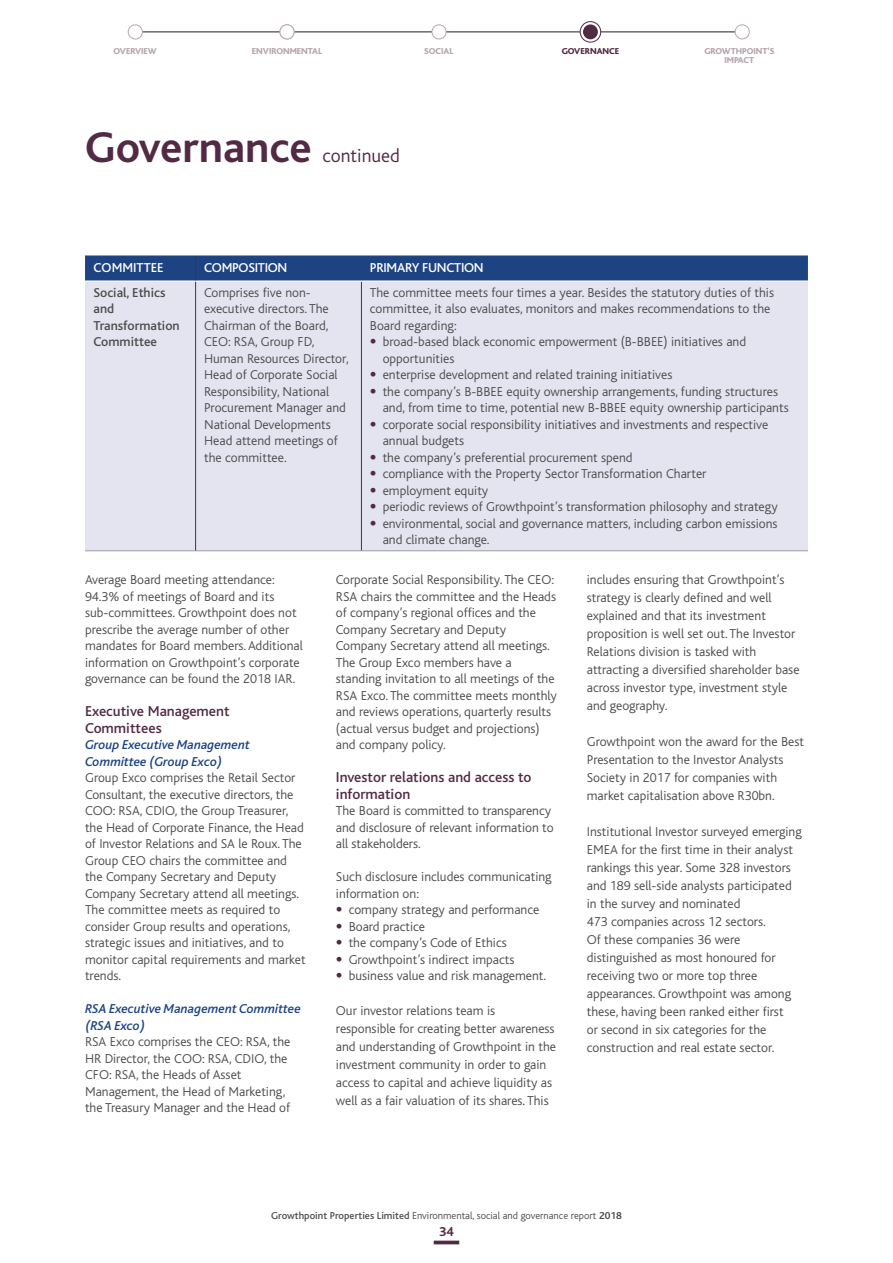
<style>
.page{position:relative;width:893px;height:1263px;background:#fff}
.page>*{position:absolute;margin:0;border:0;box-sizing:border-box;transform-origin:0 0}
.t1{font:700 45px "Bliss";color:#522a44}
.t2{font:300 19.5px "Bliss";color:#522a44}
.t3{font:500 15px/16.5px "Bliss";color:#522a44}
.t4{font:300 13.5px/16.5px "Bliss";color:#4d4d4f}
.t5{font:italic 500 13.5px/16.5px "Bliss";color:#1d4382}
.t6{font:500 13.5px/16.5px "Bliss";color:#4d4d4f}
.t7{font:500 13.5px "Bliss";letter-spacing:-.02em;color:#fff}
.t8{font:500 13.5px "Bliss";color:#fff}
.t9{font:700 13.5px "Bliss";color:#522a44}
.t10{font:300 10.5px "Bliss";color:#4d4d4f}
.t11{font:800 9px/9px "Bliss";color:#b7a6af;text-align:center}
.t12{font:800 9px "Bliss";color:#522a44}
.s1{font-family:"Helvetica Neue LT Std";font-weight:100;font-stretch:condensed;color:#522a44}
.s2{font-weight:500}
.s3{font-weight:700}
</style>
<div class="page">
<svg style="left:434px;top:1240px;width:25px;height:4px"></svg>
<div style="left:85px;top:282px;width:723px;height:268px;background:#e3e4ef"></div>
<hr style="left:85px;top:550px;width:723px;height:1px;background:#9c9ea1">
<hr style="left:195px;top:282px;width:1px;height:268px;background:#522a44">
<hr style="left:361px;top:282px;width:1px;height:268px;background:#522a44">
<svg style="left:85px;top:255px;width:723px;height:26px;background:#264a85"></svg>
<hr style="left:135px;top:32px;width:608px;height:1px;background:#201e1e">
<div style="left:280px;top:25px;width:14px;height:14px;background:#fff;border-radius:50%"></div>
<div style="left:280px;top:24px;width:14px;height:15px;border:1px solid #b7a6af;border-radius:50%"></div>
<div style="left:432px;top:25px;width:14px;height:14px;background:#fff;border-radius:50%"></div>
<div style="left:432px;top:24px;width:14px;height:15px;border:1px solid #b7a6af;border-radius:50%"></div>
<div style="left:128px;top:25px;width:14px;height:14px;background:#fff;border-radius:50%"></div>
<div style="left:128px;top:24px;width:15px;height:15px;border:1px solid #b7a6af;border-radius:50%"></div>
<div style="left:735px;top:25px;width:14px;height:14px;background:#fff;border-radius:50%"></div>
<div style="left:735px;top:24px;width:15px;height:15px;border:1px solid #b7a6af;border-radius:50%"></div>
<svg style="left:580px;top:22px;width:21px;height:20px"></svg>
<div style="left:583px;top:24px;width:15px;height:15px;background:#522a44;border-radius:50%"></div>
<div style="left:580px;top:21px;width:21px;height:22px;border:1px solid #522a44;border-radius:50%"></div>
<p class="t11" style="left:113px;top:47px;width:45px">OVERVIEW</p>
<p class="t11" style="left:252px;top:47px;width:72px">ENVIRONMENTAL</p>
<p class="t11" style="left:424px;top:47px;width:31px">SOCIAL</p>
<p class="t12" style="left:562px;top:48px;width:59px">GOVERNANCE</p>
<p class="t11" style="left:704px;top:47px;width:71px">GROWTHPOINT’S<br>IMPACT</p>
<h1 class="t1" style="left:85px;top:130px;width:228px">Governance</h1>
<h2 class="t2" style="left:323px;top:146px;width:79px">continued</h2>
<p class="t8" style="left:94px;top:262px;width:71px">COMMITTEE</p>
<p class="t7" style="left:204px;top:262px;width:85px">COMPOSITION</p>
<p class="t7" style="left:370px;top:262px;width:115px">PRIMARY FUNCTION</p>
<p class="t6" style="left:94px;top:285px;width:88px">Social, Ethics and<br>Transformation<br>Committee</p>
<p class="t4" style="left:204px;top:285px;width:146px">Comprises five non&shy;executive directors. The<br>Chairman of the Board,<br>CEO: RSA, Group FD,<br>Human Resources Director,<br>Head of Corporate Social<br>Responsibility, National<br>Procurement Manager and<br>National Developments<br>Head attend meetings of the committee.</p>
<p class="t4" style="left:370px;top:285px;width:406px">The committee meets four times a year. Besides the statutory duties of this committee, it also evaluates, monitors and makes recommendations to the<br>Board regarding:</p>
<p class="t4" style="left:383px;top:334px;width:365px;text-indent:-13px"><span class="s1">•</span> broad-based black economic empowerment (B-BBEE) initiatives and opportunities</p>
<p class="t4" style="left:370px;top:367px;width:304px"><span class="s1">•</span> enterprise development and related training initiatives</p>
<p class="t4" style="left:383px;top:383px;width:407px;text-indent:-13px"><span class="s1">•</span> the company’s B-BBEE equity ownership arrangements, funding structures and, from time to time, potential new B-BBEE equity ownership participants</p>
<p class="t4" style="left:383px;top:416px;width:387px;text-indent:-13px"><span class="s1">•</span> corporate social responsibility initiatives and investments and respective annual budgets</p>
<p class="t4" style="left:370px;top:449px;width:264px"><span class="s1">•</span> the company’s preferential procurement spend</p>
<p class="t4" style="left:370px;top:466px;width:338px"><span class="s1">•</span> compliance with the Property Sector Transformation Charter</p>
<p class="t4" style="left:370px;top:482px;width:120px"><span class="s1">•</span> employment equity</p>
<p class="t4" style="left:370px;top:499px;width:409px"><span class="s1">•</span> periodic reviews of Growthpoint’s transformation philosophy and strategy</p>
<p class="t4" style="left:383px;top:515px;width:396px;text-indent:-13px"><span class="s1">•</span> environmental, social and governance matters, including carbon emissions and climate change.</p>
<p class="t4" style="left:85px;top:572px;width:219px">Average Board meeting attendance:<br>94.3% of meetings of Board and its sub-committees. Growthpoint does not prescribe the average number of other mandates for Board members. Additional information on Growthpoint’s corporate governance can be found the 2018 IAR.</p>
<p class="t3" style="left:85px;top:705px;width:146px">Executive Management<br>Committees</p>
<p class="t5" style="left:85px;top:738px;width:166px">Group Executive Management<br>Committee (Group Exco)</p>
<p class="t4" style="left:85px;top:770px;width:222px">Group Exco comprises the Retail Sector Consultant, the executive directors, the COO: RSA, CDIO, the Group Treasurer, the Head of Corporate Finance, the Head of Investor Relations and SA le Roux. The Group CEO chairs the committee and the Company Secretary and Deputy Company Secretary attend all meetings.<br>The committee meets as required to consider Group results and operations, strategic issues and initiatives, and to monitor capital requirements and market trends.</p>
<p class="t5" style="left:85px;top:1002px;width:217px">RSA Executive Management Committee (RSA Exco)</p>
<p class="t4" style="left:85px;top:1034px;width:207px">RSA Exco comprises the CEO: RSA, the HR Director, the COO: RSA, CDIO, the CFO: RSA, the Heads of Asset Management, the Head of Marketing, the Treasury Manager and the Head of</p>
<p class="t4" style="left:336px;top:572px;width:223px">Corporate Social Responsibility. The CEO:<br>RSA chairs the committee and the Heads of company’s regional offices and the Company Secretary and Deputy Company Secretary attend all meetings.<br>The Group Exco members have a standing invitation to all meetings of the RSA Exco. The committee meets monthly and reviews operations, quarterly results (actual versus budget and projections) and company policy.</p>
<p class="t3" style="left:336px;top:771px;width:197px">Investor relations and access to information</p>
<p class="t4" style="left:336px;top:803px;width:219px">The Board is committed to transparency and disclosure of relevant information to all stakeholders.</p>
<p class="t4" style="left:336px;top:869px;width:217px">Such disclosure includes communicating information on:</p>
<p class="t4" style="left:336px;top:902px;width:205px"><span class="s1">•</span> company strategy and performance</p>
<p class="t4" style="left:336px;top:919px;width:91px"><span class="s1">•</span> Board practice</p>
<p class="t4" style="left:336px;top:935px;width:172px"><span class="s1">•</span> the company’s Code of Ethics</p>
<p class="t4" style="left:336px;top:952px;width:180px"><span class="s1">•</span> Growthpoint’s indirect impacts</p>
<p class="t4" style="left:336px;top:968px;width:212px"><span class="s1">•</span> business value and risk management.</p>
<p class="t4" style="left:336px;top:1002px;width:222px;line-height:18px">Our investor relations team is responsible for creating better awareness and understanding of Growthpoint in the investment community in order to gain access to capital and achieve liquidity as well as a fair valuation of its shares. This</p>
<p class="t4" style="left:587px;top:571px;width:214px;line-height:18px">includes ensuring that Growthpoint’s strategy is clearly defined and well explained and that its investment proposition is well set out. The Investor Relations division is tasked with attracting a diversified shareholder base across investor type, investment style and geography.</p>
<p class="t4" style="left:587px;top:733px;width:219px;line-height:18px">Growthpoint won the award for the Best Presentation to the Investor Analysts Society in 2017 for companies with market capitalisation above R30bn.</p>
<p class="t4" style="left:587px;top:823px;width:216px;line-height:18px">Institutional Investor surveyed emerging EMEA for the first time in their analyst rankings this year. Some 328 investors and 189 sell-side analysts participated in the survey and nominated<br>473 companies across 12 sectors.<br>Of these companies 36 were distinguished as most honoured for receiving two or more top three appearances. Growthpoint was among these, having been ranked either first<br>or second in six categories for the construction and real estate sector.</p>
<p class="t10" style="left:271px;top:1210px;width:352px"><span class="s2">Growthpoint Properties Limited</span> Environmental, social and governance report <span class="s3">2018</span></p>
<p class="t9" style="left:439px;top:1227px;width:16px">34</p>
</div>
